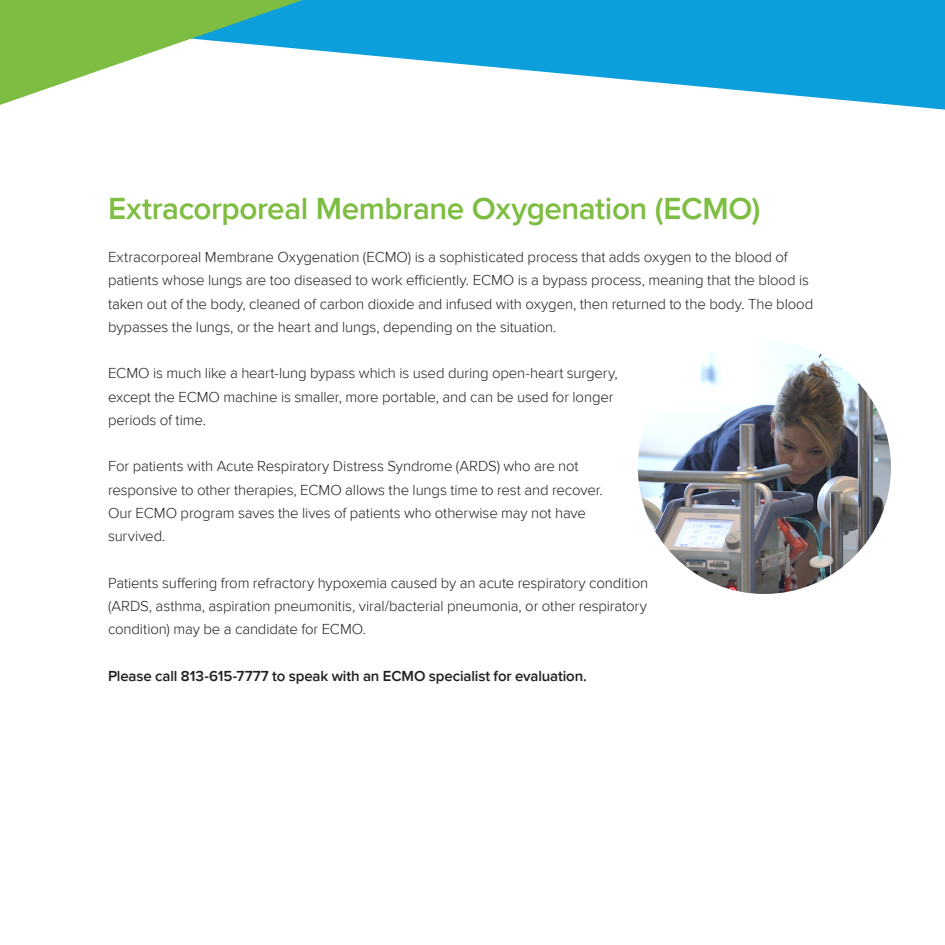
<style>
.page{position:relative;width:945px;height:945px;background:#fff}
.page>*{position:absolute;margin:0;border:0;box-sizing:border-box;transform-origin:0 0}
.t1{font:600 31.5px "Proxima Nova";letter-spacing:-.015em;color:#7dbd41}
.Body_text{font:300 15px/23.2px "Proxima Nova";letter-spacing:-.01em;color:#231f20}
.Body_text-2{font:600 15px "Proxima Nova";letter-spacing:-.01em;color:#231f20}
</style>
<div class="page">
<svg style="left:303px;top:0;width:642px;height:110px;fill:#0c9fdc"></svg>
<svg style="left:0;top:0;width:303px;height:105px"></svg>
<img style="left:638px;top:341px;width:253px;height:253px;border-radius:127px">
<p class="t1" style="left:108px;top:185px;width:654px">Extracorporeal Membrane Oxygenation (ECMO)</p>
<p class="Body_text" style="left:108px;top:245px;width:707px">Extracorporeal Membrane Oxygenation (ECMO) is a sophisticated process that adds oxygen to the blood of patients whose lungs are too diseased to work efficiently. ECMO is a bypass process, meaning that the blood is taken out of the body, cleaned of carbon dioxide and infused with oxygen, then returned to the body. The blood bypasses the lungs, or the heart and lungs, depending on the situation.</p>
<p class="Body_text" style="left:108px;top:361px;width:511px">ECMO is much like a heart-lung bypass which is used during open-heart surgery, except the ECMO machine is smaller, more portable, and can be used for longer periods of time.</p>
<p class="Body_text" style="left:108px;top:454px;width:496px">For patients with Acute Respiratory Distress Syndrome (ARDS) who are not responsive to other therapies, ECMO allows the lungs time to rest and recover.<br>Our ECMO program saves the lives of patients who otherwise may not have survived.</p>
<p class="Body_text" style="left:108px;top:570px;width:542px;text-align:justify">Patients suffering from refractory hypoxemia caused by an acute respiratory condition (ARDS, asthma, aspiration pneumonitis, viral/bacterial pneumonia, or other respiratory condition) may be a candidate for ECMO.</p>
<p class="Body_text-2" style="left:108px;top:665px;width:480px">Please call 813-615-7777 to speak with an ECMO specialist for evaluation.</p>
</div>
